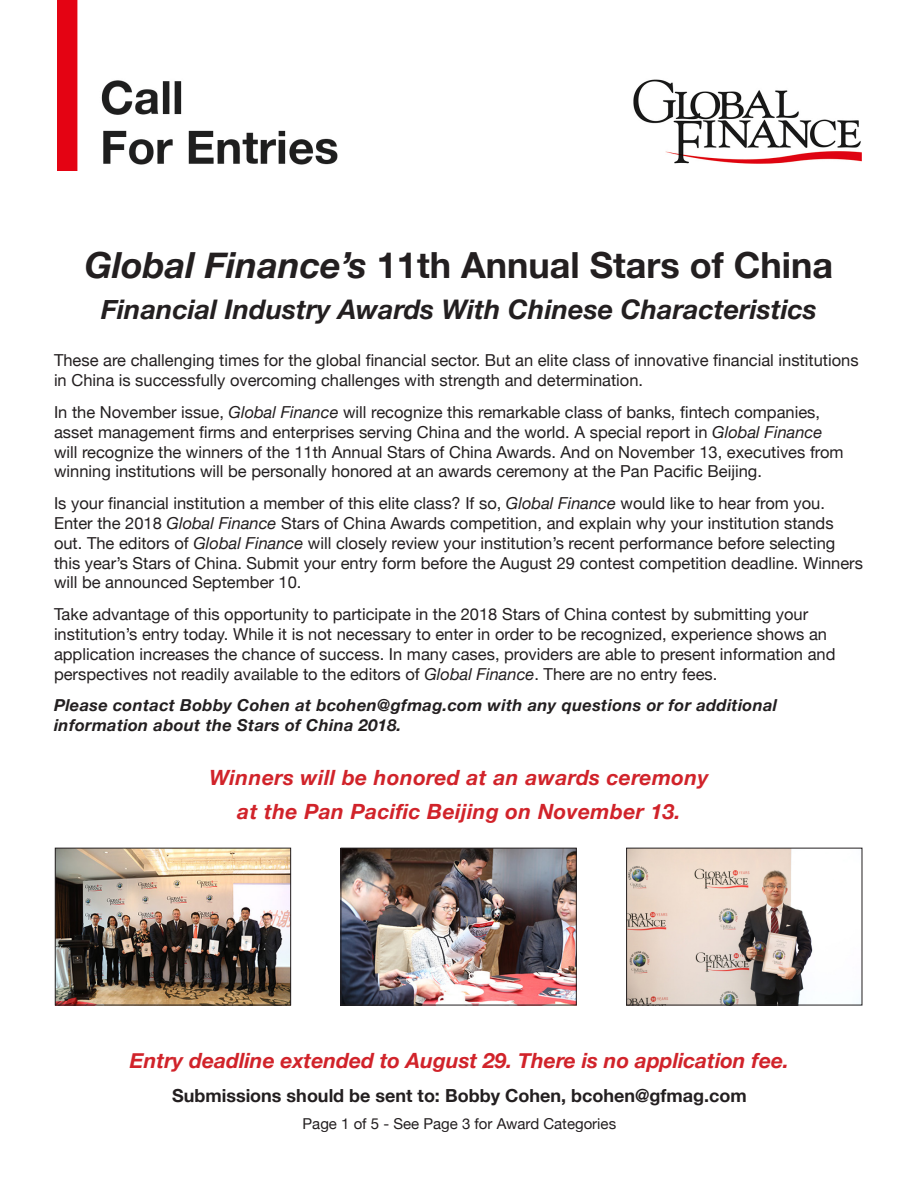
<style>
.page{position:relative;width:918px;height:1188px;background:#fff}
.page>*{position:absolute;margin:0;border:0;box-sizing:border-box;transform-origin:0 0}
.t1{font:700 36px "Helvetica Neue";color:#231f20}
.t2{font:italic 700 27px "Helvetica Neue";color:#231f20}
.t3{font:italic 700 21px "Helvetica Neue";letter-spacing:.02em;color:#d1232a}
.t4{font:italic 700 21px "Helvetica Neue";color:#d1232a}
.t5{font:700 18px "Helvetica Neue";color:#231f20}
.t6{font:16.5px/19.8px "Helvetica Neue";color:#231f20}
.t7{font:italic 700 16.5px/19.8px "Helvetica Neue";letter-spacing:.02em;color:#231f20}
.t8{font:15px "Helvetica Neue";color:#231f20}
.s1{font-style:italic}
</style>
<div class="page">
<img style="left:628px;top:850px;width:232px;height:153px">
<div style="left:626px;top:848px;width:236px;height:157px;border:1px solid #231f20"></div>
<img style="left:57px;top:850px;width:232px;height:153px">
<div style="left:55px;top:848px;width:236px;height:157px;border:1px solid #231f20"></div>
<img style="left:343px;top:850px;width:232px;height:153px">
<div style="left:341px;top:848px;width:236px;height:157px;border:1px solid #231f20"></div>
<img style="left:57px;top:0;width:805px;height:170px">
<p class="t1" style="left:85px;top:237px;width:750px"><span class="s1">Global Finance’s</span> 11th Annual Stars of China</p>
<p class="t2" style="left:101px;top:289px;width:717px">Financial Industry Awards With Chinese Characteristics</p>
<p class="t6" style="left:54px;top:352px;width:806px">These are challenging times for the global financial sector. But an elite class of innovative financial institutions in China is successfully overcoming challenges with strength and determination.</p>
<p class="t6" style="left:54px;top:403px;width:791px">In the November issue, <span class="s1">Global Finance</span> will recognize this remarkable class of banks, fintech companies, asset management firms and enterprises serving China and the world. A special report in <span class="s1">Global Finance </span>will recognize the winners of the 11th Annual Stars of China Awards. And on November 13, executives from winning institutions will be personally honored at an awards ceremony at the Pan Pacific Beijing.</p>
<p class="t6" style="left:54px;top:494px;width:811px">Is your financial institution a member of this elite class? If so, <span class="s1">Global Finance</span> would like to hear from you.<br>Enter the 2018 <span class="s1">Global Finance</span> Stars of China Awards competition, and explain why your institution stands out. The editors of <span class="s1">Global Finance</span> will closely review your institution’s recent performance before selecting this year’s Stars of China. Submit your entry form before the August 29 contest competition deadline. Winners will be announced September 10.</p>
<p class="t6" style="left:54px;top:605px;width:783px">Take advantage of this opportunity to participate in the 2018 Stars of China contest by submitting your institution’s entry today. While it is not necessary to enter in order to be recognized, experience shows an application increases the chance of success. In many cases, providers are able to present information and perspectives not readily available to the editors of <span class="s1">Global Finance</span>. There are no entry fees.</p>
<p class="t7" style="left:54px;top:696px;width:725px">Please contact Bobby Cohen at bcohen@gfmag.com with any questions or for additional information about the Stars of China 2018.</p>
<p class="t3" style="left:209px;top:761px;width:501px">Winners will be honored at an awards ceremony</p>
<p class="t3" style="left:237px;top:795px;width:445px">at the Pan Pacific Beijing on November 13.</p>
<p class="t4" style="left:130px;top:1044px;width:661px">Entry deadline extended to August 29. There is no application fee.</p>
<p class="t5" style="left:172px;top:1081px;width:576px">Submissions should be sent to: Bobby Cohen, bcohen@gfmag.com</p>
<p class="t8" style="left:303px;top:1112px;width:315px">Page 1 of 5 - See Page 3 for Award Categories</p>
</div>
